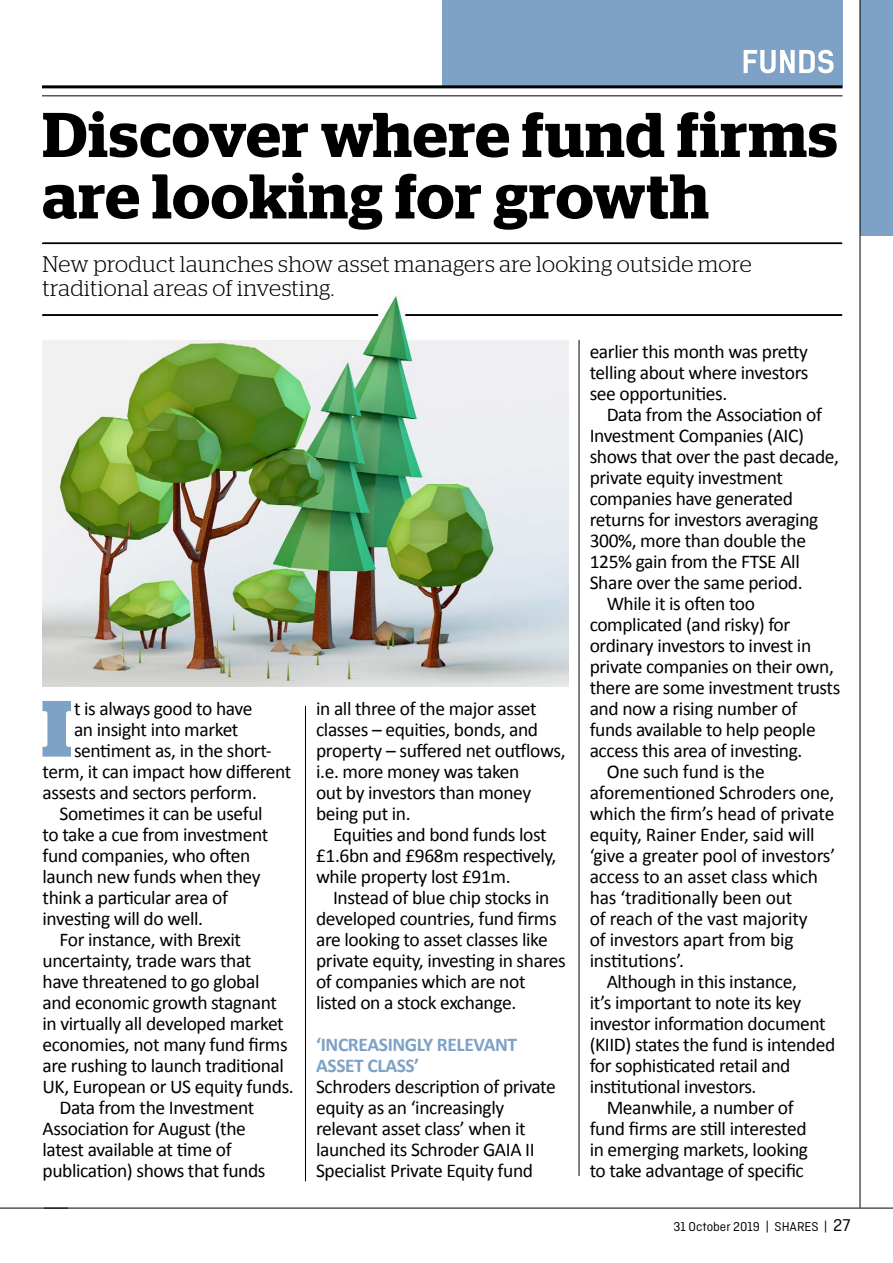
<style>
.page{position:relative;width:893px;height:1263px;background:#fff}
.page>*{position:absolute;margin:0;border:0;box-sizing:border-box;transform-origin:0 0}
.t1{font:700 79.5px "Stag";color:#7ea1c6}
.t2{font:600 63px/61.5px "Stag";letter-spacing:.02em;color:#000}
.t3{font:300 22.5px/24px "Stag";letter-spacing:.015em;color:#000}
.t4{font:19.5px/21px "Calibri";letter-spacing:-.02em;color:#000}
.t5{font:700 19.5px/21px "Calibri";letter-spacing:-.02em;color:#7ea1c6}
.t6{font:13.5px "Ciutadella";color:#000}
.s1{font-size:18px}
</style>
<div class="page">
<div style="left:442px;top:0;width:400px;height:86px;background:#7ea1c6"></div>
<svg style="left:744px;top:50px;width:89px;height:23px"></svg>
<hr style="left:44px;top:1208px;width:849px;height:1px;background:#000">
<hr style="left:0;top:1208px;width:68px;height:1px;background:#000">
<div style="left:860px;top:0;width:33px;height:235px;background:#7ea1c6"></div>
<hr style="left:42px;top:85px;width:800px;height:3px;background:#000">
<hr style="left:860px;top:0;width:1px;height:1208px;background:#000">
<hr style="left:42px;top:95px;width:800px;height:1px;background:#000">
<img style="left:43px;top:295px;width:525px;height:392px">
<hr style="left:579px;top:340px;width:1px;height:836px;background:#000">
<hr style="left:305px;top:706px;width:1px;height:475px;background:#000">
<svg style="left:43px;top:243px;width:799px;height:1px"></svg>
<svg style="left:43px;top:315px;width:335px;height:1px"></svg>
<svg style="left:406px;top:315px;width:436px;height:1px"></svg>
<h2 class="t2" style="left:43px;top:104px;width:796px">Discover where fund firms are looking for growth</h2>
<p class="t3" style="left:43px;top:252px;width:711px">New product launches show asset managers are looking outside more traditional areas of investing.</p>
<h1 class="t1" style="left:42px;top:682px;width:31px">I</h1>
<p class="t4" style="left:74px;top:697px;width:180px">t is always good to have</p>
<p class="t4" style="left:74px;top:718px;width:166px">an insight into market</p>
<p class="t4" style="left:74px;top:739px;width:199px">sentiment as, in the short-</p>
<p class="t4" style="left:43px;top:760px;width:250px">term, it can impact how different</p>
<p class="t4" style="left:43px;top:781px;width:216px">assests and sectors perform.</p>
<p class="t4" style="left:60px;top:802px;width:205px">Sometimes it can be useful</p>
<p class="t4" style="left:43px;top:823px;width:227px">to take a cue from investment</p>
<p class="t4" style="left:43px;top:844px;width:209px">fund companies, who often</p>
<p class="t4" style="left:43px;top:865px;width:220px">launch new funds when they</p>
<p class="t4" style="left:43px;top:886px;width:187px">think a particular area of</p>
<p class="t4" style="left:43px;top:907px;width:162px">investing will do well.</p>
<p class="t4" style="left:60px;top:928px;width:183px">For instance, with Brexit</p>
<p class="t4" style="left:43px;top:949px;width:210px">uncertainty, trade wars that</p>
<p class="t4" style="left:43px;top:970px;width:218px">have threatened to go global</p>
<p class="t4" style="left:43px;top:991px;width:236px">and economic growth stagnant</p>
<p class="t4" style="left:43px;top:1012px;width:243px">in virtually all developed market</p>
<p class="t4" style="left:43px;top:1033px;width:247px">economies, not many fund firms</p>
<p class="t4" style="left:43px;top:1054px;width:243px">are rushing to launch traditional</p>
<p class="t4" style="left:43px;top:1075px;width:253px">UK, European or US equity funds.</p>
<p class="t4" style="left:60px;top:1096px;width:196px">Data from the Investment</p>
<p class="t4" style="left:43px;top:1117px;width:205px">Association for August (the</p>
<p class="t4" style="left:43px;top:1138px;width:191px">latest available at time of</p>
<p class="t4" style="left:43px;top:1159px;width:225px">publication) shows that funds</p>
<p class="t4" style="left:316px;top:697px;width:251px">in all three of the major asset classes – equities, bonds, and property – suffered net outflows, i.e. more money was taken<br>out by investors than money being put in.</p>
<p class="t4" style="left:316px;top:823px;width:242px;text-indent:17px">Equities and bond funds lost £1.6bn and £968m respectively, while property lost £91m.</p>
<p class="t4" style="left:316px;top:886px;width:251px;text-indent:17px">Instead of blue chip stocks in developed countries, fund firms are looking to asset classes like private equity, investing in shares of companies which are not listed on a stock exchange.</p>
<p class="t5" style="left:316px;top:1033px;width:203px">‘INCREASINGLY RELEVANT<br>ASSET CLASS’</p>
<p class="t4" style="left:316px;top:1075px;width:241px">Schroders description of private equity as an ‘increasingly relevant asset class’ when it launched its Schroder GAIA II<br>Specialist Private Equity fund</p>
<p class="t4" style="left:590px;top:340px;width:220px;text-align:justify">earlier this month was pretty telling about where investors see opportunities.</p>
<p class="t4" style="left:607px;top:403px;width:217px">Data from the Association of</p>
<p class="t4" style="left:590px;top:424px;width:216px">Investment Companies (AIC)</p>
<p class="t4" style="left:590px;top:445px;width:251px">shows that over the past decade,</p>
<p class="t4" style="left:590px;top:466px;width:195px">private equity investment</p>
<p class="t4" style="left:590px;top:487px;width:205px">companies have generated</p>
<p class="t4" style="left:590px;top:508px;width:230px">returns for investors averaging</p>
<p class="t4" style="left:590px;top:529px;width:218px">300%, more than double the</p>
<p class="t4" style="left:590px;top:550px;width:212px">125% gain from the FTSE All</p>
<p class="t4" style="left:590px;top:571px;width:214px">Share over the same period.</p>
<p class="t4" style="left:607px;top:592px;width:150px">While it is often too</p>
<p class="t4" style="left:590px;top:613px;width:202px">complicated (and risky) for</p>
<p class="t4" style="left:590px;top:634px;width:223px">ordinary investors to invest in</p>
<p class="t4" style="left:590px;top:655px;width:246px">private companies on their own,</p>
<p class="t4" style="left:590px;top:676px;width:252px">there are some investment trusts</p>
<p class="t4" style="left:590px;top:697px;width:209px">and now a rising number of</p>
<p class="t4" style="left:590px;top:718px;width:228px">funds available to help people</p>
<p class="t4" style="left:590px;top:739px;width:214px">access this area of investing.</p>
<p class="t4" style="left:607px;top:760px;width:160px">One such fund is the</p>
<p class="t4" style="left:590px;top:781px;width:246px">aforementioned Schroders one,</p>
<p class="t4" style="left:590px;top:802px;width:246px">which the firm’s head of private</p>
<p class="t4" style="left:590px;top:823px;width:227px">equity, Rainer Ender, said will</p>
<p class="t4" style="left:590px;top:844px;width:247px">‘give a greater pool of investors’</p>
<p class="t4" style="left:590px;top:865px;width:230px">access to an asset class which</p>
<p class="t4" style="left:590px;top:886px;width:204px">has ‘traditionally been out</p>
<p class="t4" style="left:590px;top:907px;width:219px">of reach of the vast majority</p>
<p class="t4" style="left:590px;top:928px;width:206px">of investors apart from big</p>
<p class="t4" style="left:590px;top:949px;width:96px">institutions’.</p>
<p class="t4" style="left:607px;top:970px;width:192px">Although in this instance,</p>
<p class="t4" style="left:590px;top:991px;width:213px">it’s important to note its key</p>
<p class="t4" style="left:590px;top:1012px;width:238px">investor information document</p>
<p class="t4" style="left:590px;top:1033px;width:247px">(KIID) states the fund is intended</p>
<p class="t4" style="left:590px;top:1054px;width:202px">for sophisticated retail and</p>
<p class="t4" style="left:590px;top:1075px;width:168px">institutional investors.</p>
<p class="t4" style="left:607px;top:1096px;width:188px">Meanwhile, a number of</p>
<p class="t4" style="left:590px;top:1117px;width:218px">fund firms are still interested</p>
<p class="t4" style="left:590px;top:1138px;width:220px">in emerging markets, looking</p>
<p class="t4" style="left:590px;top:1159px;width:216px">to take advantage of specific</p>
<p class="t6" style="left:673px;top:1219px;width:179px">31 October 2019 | SHARES | <span class="s1">27</span></p>
</div>
